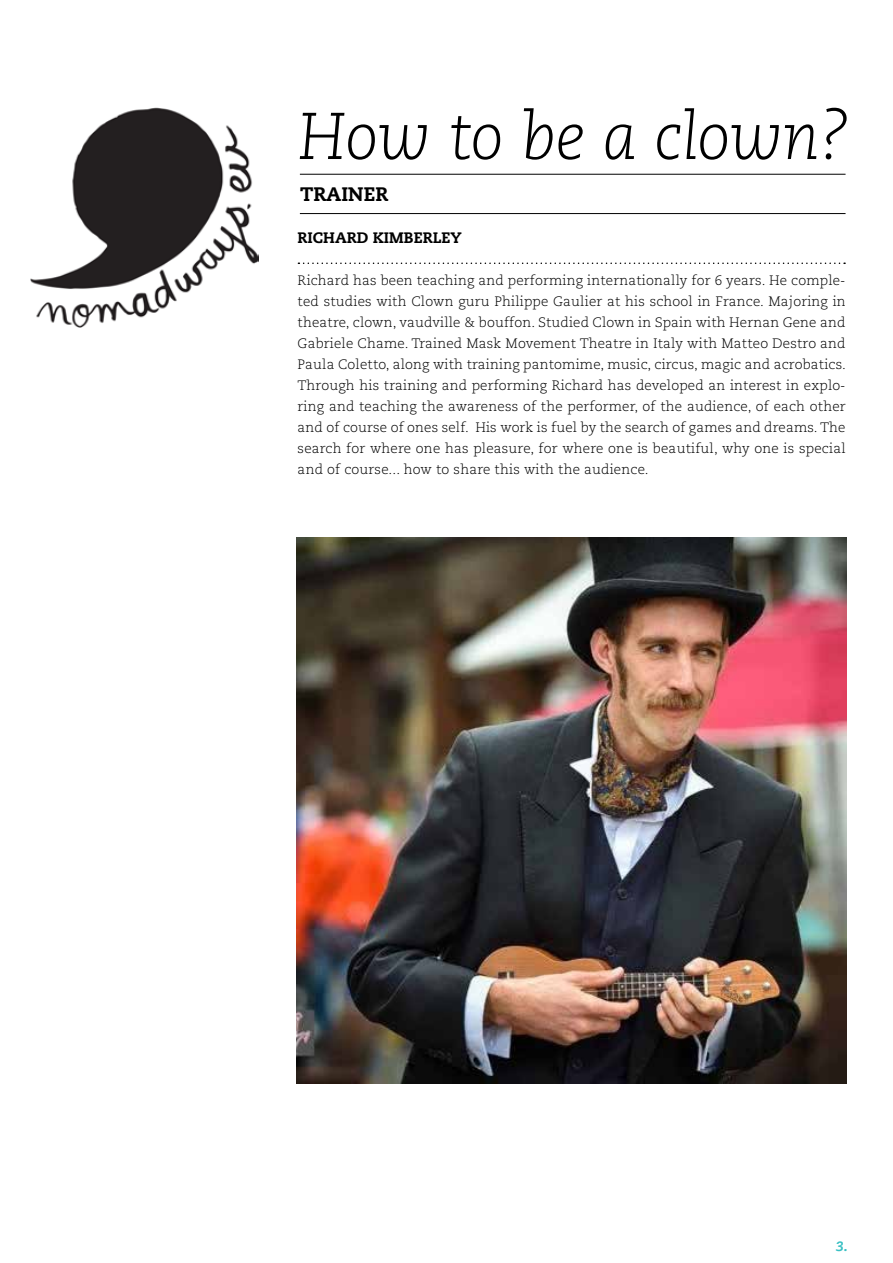
<style>
.page{position:relative;width:893px;height:1263px;background:#fff}
.page>*{position:absolute;margin:0;border:0;box-sizing:border-box;transform-origin:0 0}
.t1{font:italic 300 66px "Caecilia LT Std";letter-spacing:-.005em;color:#000}
.t2{font:800 19.5px "Caecilia LT Std";letter-spacing:.005em;color:#000}
.t3{font:800 15.15px "Caecilia LT Std";letter-spacing:.005em;color:#000}
.t4{font:300 13.65px/21px "Caecilia LT Std";letter-spacing:.015em;color:#000;text-align:justify}
.t5{font:italic 800 13.5px "Caecilia LT Std";color:#39c0c3}
</style>
<div class="page">
<hr style="left:300px;top:213px;width:545px;height:1px;background:#000">
<hr style="left:300px;top:174px;width:545px;height:1px;background:#000">
<img style="left:31px;top:107px;width:227px;height:220px">
<svg style="left:298px;top:263px;width:547px;height:1px"></svg>
<img style="left:297px;top:537px;width:549px;height:546px">
<h1 class="t1" style="left:298px;top:99px;width:555px">How to be a clown?</h1>
<h2 class="t2" style="left:300px;top:182px;width:90px">TRAINER</h2>
<p class="t3" style="left:298px;top:228px;width:166px">RICHARD KIMBERLEY</p>
<p class="t4" style="left:298px;top:270px;width:550px">Richard has been teaching and performing internationally for 6 years. He comple&shy;ted studies with Clown guru Philippe Gaulier at his school in France. Majoring in theatre, clown, vaudville &amp; bouffon. Studied Clown in Spain with Hernan Gene and Gabriele Chame. Trained Mask Movement Theatre in Italy with Matteo Destro and Paula Coletto, along with training pantomime, music, circus, magic and acrobatics.<br>Through his training and performing Richard has developed an interest in explo&shy;ring and teaching the awareness of the performer, of the audience, of each other and of course of ones self. His work is fuel by the search of games and dreams. The search for where one has pleasure, for where one is beautiful, why one is special and of course... how to share this with the audience.</p>
<p class="t5" style="left:836px;top:1238px;width:14px">3.</p>
</div>
